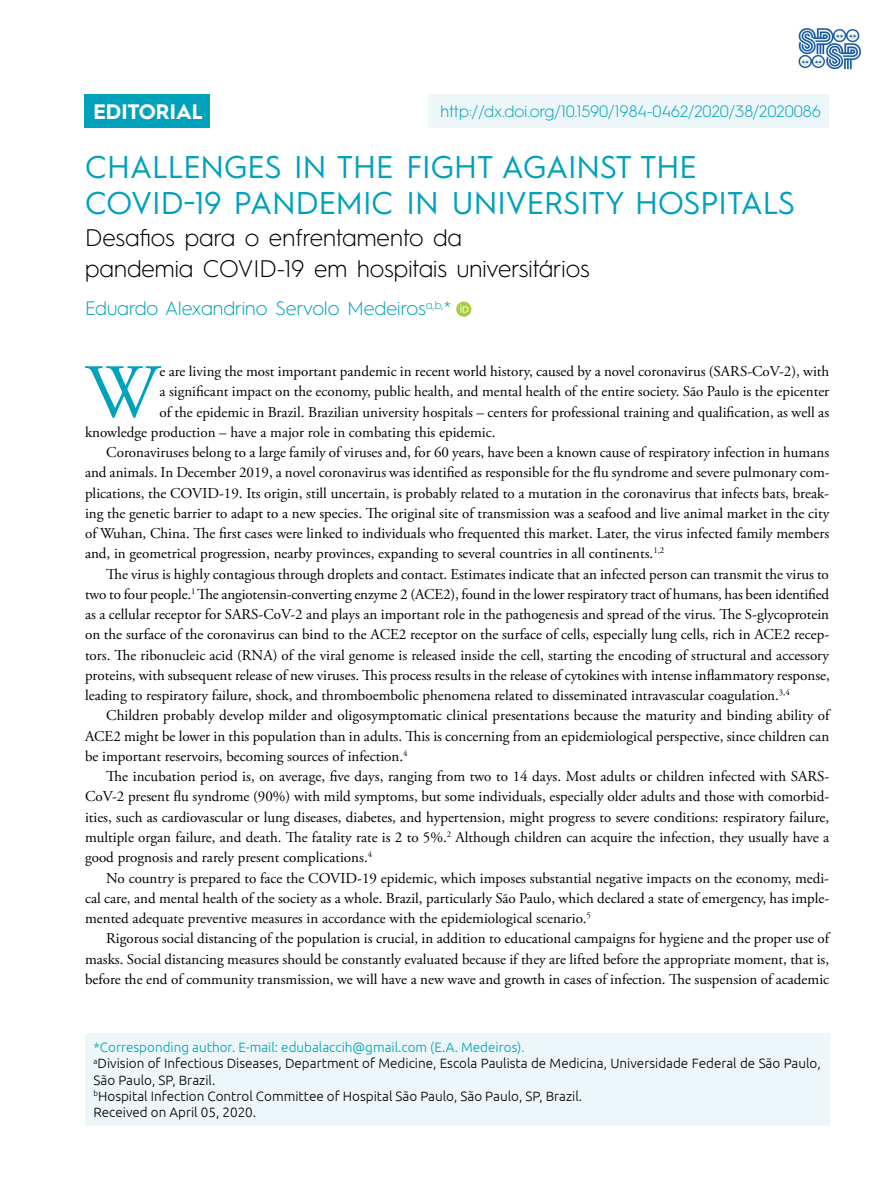
<style>
.page{position:relative;width:893px;height:1191px;background:#fff}
.page>*{position:absolute;margin:0;border:0;box-sizing:border-box;transform-origin:0 0}
.t1{font:76.05px "Adobe Garamond Pro";color:#00a1ba}
.t2{font:31.5px/36px "Hurme Geometric Sans 1";color:#00a1ba}
.t3{font:300 24px/31.5px "Hurme Geometric Sans 1";color:#000}
.t4{font:700 21px "Hurme Geometric Sans 1";color:#fff}
.t5{font:300 19.5px "Hurme Geometric Sans 1";color:#00a1ba}
.t6{font:300 16.5px "Hurme Geometric Sans 1";color:#00a1ba}
.t7{font:15px "Adobe Garamond Pro";color:#000}
.t8{font:300 13.5px/16.2px "Ubuntu";color:#000}
.s1{color:#00a1ba}
</style>
<div class="page">
<div style="left:85px;top:1033px;width:744px;height:92px;background:#edf6f9"></div>
<svg style="left:456px;top:301px;width:15px;height:16px"></svg>
<svg style="left:460px;top:304px;width:9px;height:9px"></svg>
<div style="left:85px;top:94px;width:125px;height:33px;background:#00a1ba"></div>
<div style="left:428px;top:94px;width:401px;height:33px;background:#edf6f9"></div>
<img style="left:798px;top:27px;width:64px;height:43px">
<h3 class="t4" style="left:93px;top:97px;width:111px">EDITORIAL</h3>
<p class="t6" style="left:441px;top:100px;width:382px">http://dx.doi.org/10.1590/1984-0462/2020/38/2020086</p>
<h2 class="t2" style="left:85px;top:147px;width:712px">CHALLENGES IN THE FIGHT AGAINST THE<br>COVID-19 PANDEMIC IN UNIVERSITY HOSPITALS</h2>
<h3 class="t3" style="left:85px;top:220px;width:506px">Desafios para o enfrentamento da<br>pandemia COVID-19 em hospitais universitários</h3>
<h3 class="t5" style="left:85px;top:295px;width:368px">Eduardo Alexandrino Servolo Medeiros<sup>a,b,</sup>*</h3>
<h1 class="t1" style="left:86px;top:347px;width:75px">W</h1>
<p class="t7" style="left:160px;top:362px;width:671px">e are living the most important pandemic in recent world history, caused by a novel coronavirus (SARS-CoV-2), with</p>
<p class="t7" style="left:160px;top:382px;width:671px">a significant impact on the economy, public health, and mental health of the entire society. São Paulo is the epicenter</p>
<p class="t7" style="left:160px;top:403px;width:671px">of the epidemic in Brazil. Brazilian university hospitals – centers for professional training and qualification, as well as</p>
<p class="t7" style="left:85px;top:423px;width:412px">knowledge production – have a major role in combating this epidemic.</p>
<p class="t7" style="left:106px;top:443px;width:724px">Coronaviruses belong to a large family of viruses and, for 60 years, have been a known cause of respiratory infection in humans</p>
<p class="t7" style="left:85px;top:463px;width:746px">and animals. In December 2019, a novel coronavirus was identified as responsible for the flu syndrome and severe pulmonary com-</p>
<p class="t7" style="left:85px;top:484px;width:745px">plications, the COVID-19. Its origin, still uncertain, is probably related to a mutation in the coronavirus that infects bats, break-</p>
<p class="t7" style="left:85px;top:504px;width:746px">ing the genetic barrier to adapt to a new species. The original site of transmission was a seafood and live animal market in the city</p>
<p class="t7" style="left:85px;top:524px;width:746px">of Wuhan, China. The first cases were linked to individuals who frequented this market. Later, the virus infected family members</p>
<p class="t7" style="left:85px;top:544px;width:581px">and, in geometrical progression, nearby provinces, expanding to several countries in all continents.<sup>1,2</sup></p>
<p class="t7" style="left:106px;top:565px;width:724px">The virus is highly contagious through droplets and contact. Estimates indicate that an infected person can transmit the virus to</p>
<p class="t7" style="left:85px;top:585px;width:746px">two to four people.<sup>1</sup> The angiotensin-converting enzyme 2 (ACE2), found in the lower respiratory tract of humans, has been identified</p>
<p class="t7" style="left:85px;top:605px;width:746px">as a cellular receptor for SARS-CoV-2 and plays an important role in the pathogenesis and spread of the virus. The S-glycoprotein</p>
<p class="t7" style="left:85px;top:625px;width:746px">on the surface of the coronavirus can bind to the ACE2 receptor on the surface of cells, especially lung cells, rich in ACE2 recep-</p>
<p class="t7" style="left:85px;top:646px;width:746px">tors. The ribonucleic acid (RNA) of the viral genome is released inside the cell, starting the encoding of structural and accessory</p>
<p class="t7" style="left:85px;top:666px;width:746px">proteins, with subsequent release of new viruses. This process results in the release of cytokines with intense inflammatory response,</p>
<p class="t7" style="left:85px;top:686px;width:706px">leading to respiratory failure, shock, and thromboembolic phenomena related to disseminated intravascular coagulation.<sup>3,4</sup></p>
<p class="t7" style="left:106px;top:706px;width:725px">Children probably develop milder and oligosymptomatic clinical presentations because the maturity and binding ability of</p>
<p class="t7" style="left:85px;top:727px;width:746px">ACE2 might be lower in this population than in adults. This is concerning from an epidemiological perspective, since children can</p>
<p class="t7" style="left:85px;top:747px;width:324px">be important reservoirs, becoming sources of infection.<sup>4</sup></p>
<p class="t7" style="left:106px;top:767px;width:724px">The incubation period is, on average, five days, ranging from two to 14 days. Most adults or children infected with SARS-</p>
<p class="t7" style="left:85px;top:787px;width:746px">CoV-2 present flu syndrome (90%) with mild symptoms, but some individuals, especially older adults and those with comorbid-</p>
<p class="t7" style="left:85px;top:808px;width:746px">ities, such as cardiovascular or lung diseases, diabetes, and hypertension, might progress to severe conditions: respiratory failure,</p>
<p class="t7" style="left:85px;top:828px;width:746px">multiple organ failure, and death. The fatality rate is 2 to 5%.<sup>2</sup> Although children can acquire the infection, they usually have a</p>
<p class="t7" style="left:85px;top:848px;width:289px">good prognosis and rarely present complications.<sup>4</sup></p>
<p class="t7" style="left:106px;top:868px;width:724px">No country is prepared to face the COVID-19 epidemic, which imposes substantial negative impacts on the economy, medi-</p>
<p class="t7" style="left:85px;top:889px;width:746px">cal care, and mental health of the society as a whole. Brazil, particularly São Paulo, which declared a state of emergency, has imple-</p>
<p class="t7" style="left:85px;top:909px;width:507px">mented adequate preventive measures in accordance with the epidemiological scenario.<sup>5</sup></p>
<p class="t7" style="left:106px;top:929px;width:724px">Rigorous social distancing of the population is crucial, in addition to educational campaigns for hygiene and the proper use of</p>
<p class="t7" style="left:85px;top:949px;width:746px">masks. Social distancing measures should be constantly evaluated because if they are lifted before the appropriate moment, that is,</p>
<p class="t7" style="left:85px;top:970px;width:746px">before the end of community transmission, we will have a new wave and growth in cases of infection. The suspension of academic</p>
<p class="t8" style="left:94px;top:1039px;width:729px"><span class="s1">*Corresponding author. E-mail: edubalaccih@gmail.com (E.A. Medeiros).<br></span><sup>a</sup>Division of Infectious Diseases, Department of Medicine, Escola Paulista de Medicina, Universidade Federal de São Paulo, São Paulo, SP, Brazil.<br><sup>b</sup>Hospital Infection Control Committee of Hospital São Paulo, São Paulo, SP, Brazil.<br>Received on April 05, 2020.</p>
</div>
